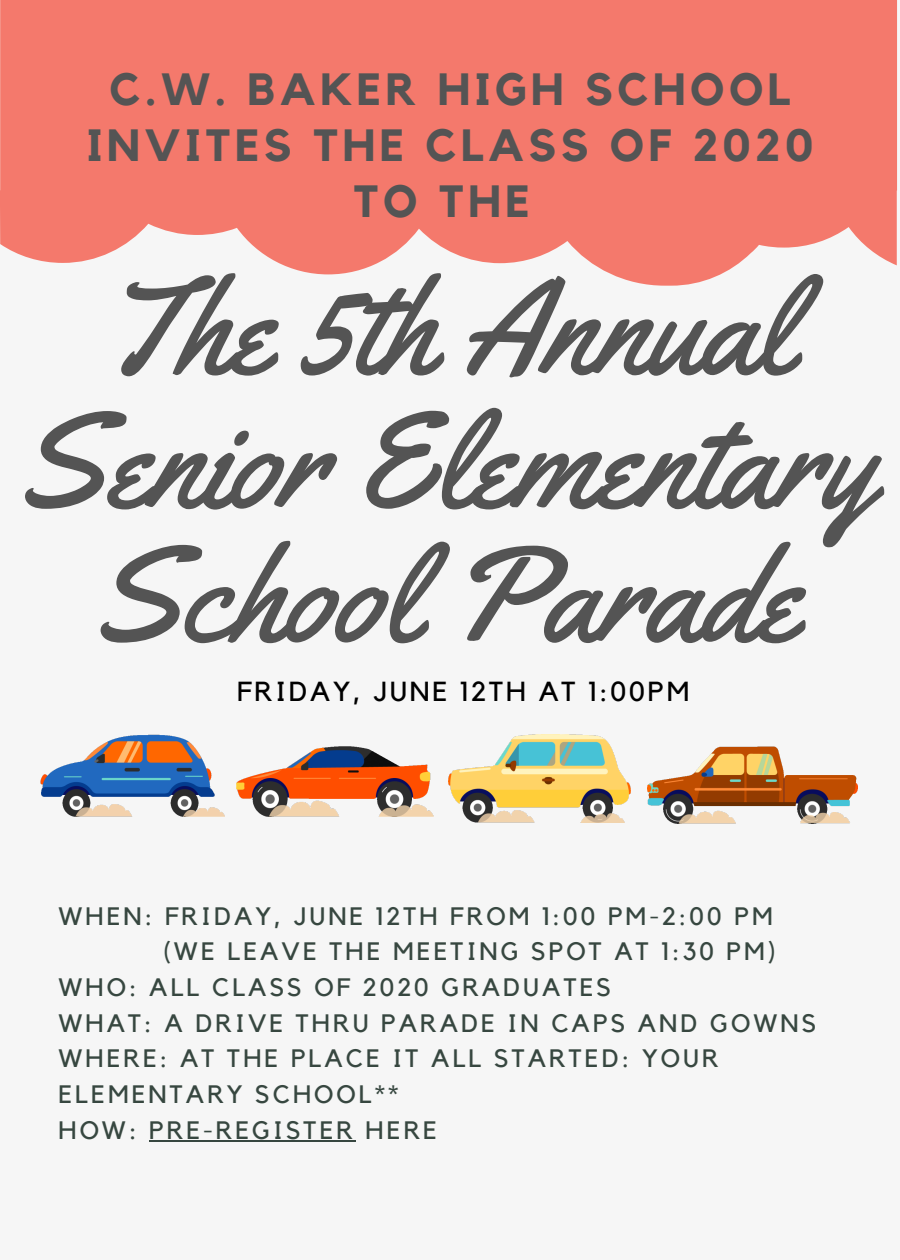
<style>
.page{position:relative;width:900px;height:1260px;background:#f6f6f6}
.page>*{position:absolute;margin:0;border:0;box-sizing:border-box;transform-origin:0 0}
.t1{font:135.25px/133.8px "Yellowtail";color:#545454;text-align:center}
.t2{font:700 45px/56.2px "Kollektif";letter-spacing:.1em;color:#545454;text-align:center}
.t3{font:27.5px "Kollektif";letter-spacing:.1em;color:#000}
.t4{font:25.25px "Kollektif";letter-spacing:.12em;color:#374740}
</style>
<div class="page">
<svg style="left:0;top:0;width:897px;height:286px;background:#f4867a"></svg>
<img style="left:236px;top:747px;width:197px;height:69px">
<img style="left:647px;top:747px;width:210px;height:77px">
<img style="left:40px;top:734px;width:184px;height:83px">
<img style="left:448px;top:734px;width:182px;height:88px">
<hr style="left:149px;top:1140px;width:207px;height:2px;background:#374740">
<h2 class="t2" style="left:87px;top:63px;width:728px">C.W. BAKER HIGH SCHOOL<br>INVITES THE CLASS OF 2020<br>TO THE</h2>
<h1 class="t1" style="left:16px;top:261px;width:861px">The 5th Annual<br>Senior Elementary<br>School Parade</h1>
<p class="t3" style="left:237px;top:679px;width:454px">FRIDAY, JUNE 12TH AT 1:00PM</p>
<p class="t4" style="left:58px;top:904px;width:716px">WHEN: FRIDAY, JUNE 12TH FROM 1:00 PM-2:00 PM</p>
<p class="t4" style="left:164px;top:940px;width:613px">(WE LEAVE THE MEETING SPOT AT 1:30 PM)</p>
<p class="t4" style="left:58px;top:976px;width:554px">WHO: ALL CLASS OF 2020 GRADUATES</p>
<p class="t4" style="left:58px;top:1011px;width:759px">WHAT: A DRIVE THRU PARADE IN CAPS AND GOWNS</p>
<p class="t4" style="left:58px;top:1047px;width:662px">WHERE: AT THE PLACE IT ALL STARTED: YOUR</p>
<p class="t4" style="left:58px;top:1082px;width:342px">ELEMENTARY SCHOOL**</p>
<p class="t4" style="left:58px;top:1118px;width:380px">HOW: PRE-REGISTER HERE</p>
</div>
